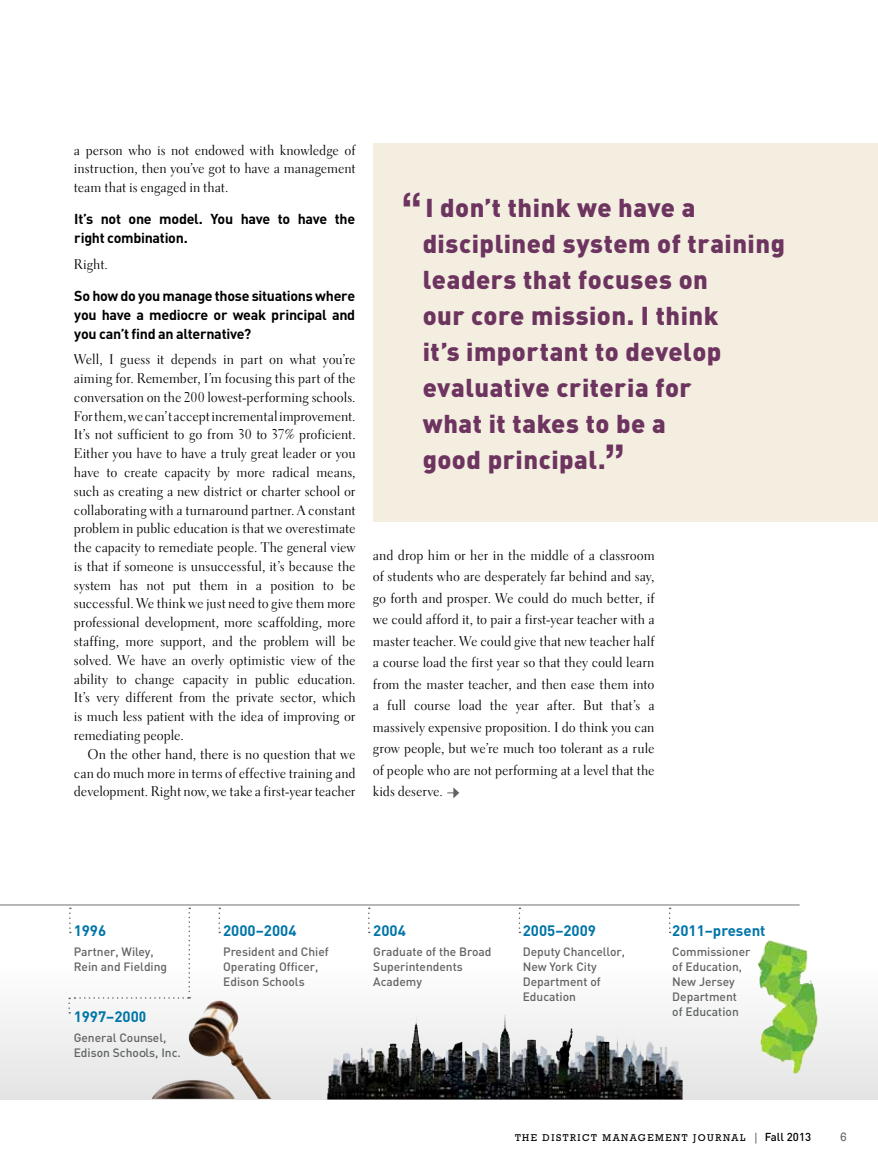
<style>
.page{position:relative;width:878px;height:1175px;background:#fff}
.page>*{position:absolute;margin:0;border:0;box-sizing:border-box;transform-origin:0 0}
.t1{font:900 25.5px/36px "DIN";letter-spacing:.02em;color:#6d345f}
.t2{font:700 15px "DIN";color:#0075a8}
.t3{font:14.25px/18.8px "Electra LH Display";letter-spacing:.04em;color:#000;text-align:justify}
.t4{font:700 14.25px/18.8px "DIN";letter-spacing:-.02em;color:#000}
.t5{font:12.45px "Rockwell";color:#636466}
.t6{font:500 12px/15px "DIN";color:#626365}
.t7{font:10.05px "Rockwell";letter-spacing:.15em;color:#000}
.s1{font-family:"Rockwell";font-weight:700;font-stretch:condensed;font-size:40.5px}
.s2{font-size:12.15px;color:#636466}
.s3{font-family:"DIN";font-weight:500;font-size:11.4px}
</style>
<div class="page">
<svg style="left:0;top:904px;width:878px;height:195px"></svg>
<hr style="left:0;top:904px;width:799px;height:1px;background:#a2a0a1">
<svg style="left:218px;top:907px;width:2px;height:26px"></svg>
<svg style="left:368px;top:907px;width:2px;height:26px"></svg>
<svg style="left:518px;top:907px;width:2px;height:26px"></svg>
<svg style="left:669px;top:907px;width:1px;height:26px"></svg>
<img style="left:190px;top:1000px;width:28px;height:31px">
<img style="left:440px;top:1014px;width:65px;height:49px">
<img style="left:756px;top:940px;width:64px;height:133px">
<div style="left:373px;top:144px;width:505px;height:378px;background:#f3eee0"></div>
<svg style="left:447px;top:787px;width:12px;height:11px"></svg>
<svg style="left:68px;top:907px;width:122px;height:106px"></svg>
<p class="t3" style="left:74px;top:140px;width:282px">a person who is not endowed with knowledge of instruction, then you’ve got to have a management team that is engaged in that.</p>
<p class="t4" style="left:74px;top:209px;width:282px">It’s not one model. You have to have the right combination.</p>
<p class="t3" style="left:74px;top:255px;width:35px">Right.</p>
<p class="t4" style="left:74px;top:286px;width:282px;text-align:justify">So how do you manage those situations where you have a mediocre or weak principal and you can’t find an alternative?</p>
<p class="t3" style="left:74px;top:350px;width:282px">Well, I guess it depends in part on what you’re aiming for. Remember, I’m focusing this part of the conversation on the 200 lowest-performing schools.<br>For them, we can’t accept incremental improvement.<br>It’s not sufficient to go from 30 to 37% proficient.<br>Either you have to have a truly great leader or you have to create capacity by more radical means, such as creating a new district or charter school or collaborating with a turnaround partner. A constant problem in public education is that we overestimate the capacity to remediate people. The general view is that if someone is unsuccessful, it’s because the system has not put them in a position to be successful. We think we just need to give them more professional development, more scaffolding, more staffing, more support, and the problem will be solved. We have an overly optimistic view of the ability to change capacity in public education.<br>It’s very different from the private sector, which is much less patient with the idea of improving or remediating people.</p>
<p class="t3" style="left:74px;top:744px;width:282px;text-indent:13px">On the other hand, there is no question that we can do much more in terms of effective training and development. Right now, we take a first-year teacher</p>
<h1 class="t1" style="left:422px;top:188px;width:364px;text-indent:-22px"><span class="s1">“</span>I don’t think we have a disciplined system of training leaders that focuses on<br>our core mission. I think<br>it’s important to develop evaluative criteria for<br>what it takes to be a<br>good principal.<span class="s1">”</span></h1>
<p class="t3" style="left:373px;top:544px;width:282px;line-height:21.5px">and drop him or her in the middle of a classroom of students who are desperately far behind and say, go forth and prosper. We could do much better, if we could afford it, to pair a first-year teacher with a master teacher. We could give that new teacher half a course load the first year so that they could learn from the master teacher, and then ease them into a full course load the year after. But that’s a massively expensive proposition. I do think you can grow people, but we’re much too tolerant as a rule of people who are not performing at a level that the kids deserve.</p>
<p class="t2" style="left:74px;top:920px;width:34px">1996</p>
<p class="t6" style="left:74px;top:944px;width:95px">Partner, Wiley,<br>Rein and Fielding</p>
<p class="t2" style="left:74px;top:1006px;width:75px">1997–2000</p>
<p class="t6" style="left:74px;top:1030px;width:109px">General Counsel,<br>Edison Schools, Inc.</p>
<p class="t2" style="left:223px;top:920px;width:75px">2000–2004</p>
<p class="t6" style="left:223px;top:944px;width:107px">President and Chief<br>Operating Officer,<br>Edison Schools</p>
<p class="t2" style="left:373px;top:920px;width:34px">2004</p>
<p class="t6" style="left:373px;top:944px;width:120px">Graduate of the Broad<br>Superintendents<br>Academy</p>
<p class="t2" style="left:522px;top:920px;width:75px">2005–2009</p>
<p class="t6" style="left:522px;top:944px;width:104px">Deputy Chancellor,<br>New York City<br>Department of<br>Education</p>
<p class="t2" style="left:672px;top:920px;width:95px">2011–present</p>
<p class="t6" style="left:672px;top:944px;width:80px">Commissioner of Education,<br>New Jersey<br>Department<br>of Education</p>
<p class="t7" style="left:515px;top:1132px;width:297px">THE DISTRICT MANAGEMENT JOURNAL <span class="s2">|</span> <span class="s3">Fall 2013</span></p>
<p class="t5" style="left:840px;top:1129px;width:8px">6</p>
</div>
